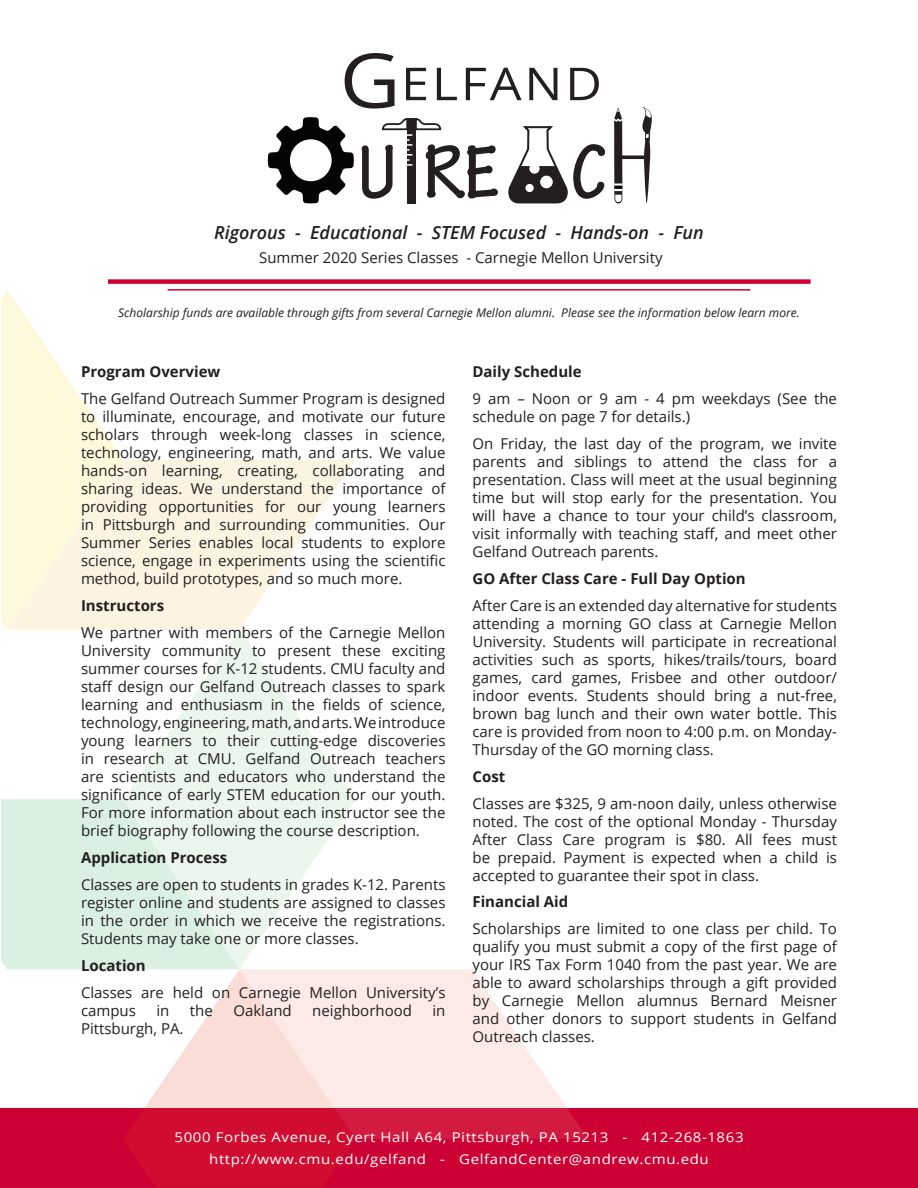
<style>
.page{position:relative;width:918px;height:1188px;background:#fff}
.page>*{position:absolute;margin:0;border:0;box-sizing:border-box;transform-origin:0 0}
.t1{font:700 condensed 81px "Tekton Pro";color:#231f20}
.t2{font:75.6px "Open Sans";color:#231f20;scale:1.11 1}
.t3{font:45.3px "Open Sans";letter-spacing:.055em;color:#231f20;scale:1.11 1}
.t4{font:italic 600 18px "Open Sans";color:#231f20}
.t5{font:15px/18px "Open Sans";color:#231f20;text-align:justify}
.t6{font:700 15px "Open Sans";color:#231f20}
.t7{font:13.5px "Open Sans";letter-spacing:.04em;color:#fff;scale:1.11 1}
.t8{font:italic 12px "Open Sans";color:#231f20}
</style>
<div class="page">
<div style="left:0;top:1108px;width:918px;height:80px;background:#c03"></div>
<svg style="left:124px;top:970px;width:231px;height:218px"></svg>
<svg style="left:239px;top:969px;width:349px;height:170px;fill:#fceae7"></svg>
<svg style="left:124px;top:630px;width:231px;height:339px;fill:#eef7f0"></svg>
<svg style="left:1px;top:799px;width:238px;height:170px;background:#def2e3"></svg>
<svg style="left:7px;top:460px;width:348px;height:170px;fill:#fcf4e0"></svg>
<svg style="left:1px;top:290px;width:122px;height:339px"></svg>
<hr style="left:619px;top:156px;width:28px;height:3px;background:#231f20">
<svg style="left:508px;top:126px;width:60px;height:78px"></svg>
<div style="left:540px;top:176px;width:13px;height:12px;background:#fff;border-radius:50%"></div>
<div style="left:529px;top:163px;width:11px;height:11px;background:#fff;border-radius:50%"></div>
<div style="left:525px;top:184px;width:9px;height:8px;background:#fff;border-radius:50%"></div>
<svg style="left:642px;top:107px;width:10px;height:96px"></svg>
<svg style="left:614px;top:107px;width:11px;height:97px"></svg>
<div style="left:407px;top:118px;width:9px;height:85px;background:#231f20"></div>
<svg style="left:381px;top:118px;width:61px;height:48px"></svg>
<svg style="left:268px;top:117px;width:86px;height:86px"></svg>
<div style="left:108px;top:279px;width:703px;height:5px;background:#c03"></div>
<hr style="left:168px;top:289px;width:582px;height:2px;background:#c03">
<p class="t2" style="left:340px;top:29px;width:57px">G</p>
<p class="t3" style="left:401px;top:53px;width:182px">ELFAND</p>
<p class="t1" style="left:358px;top:125px;width:144px">U RE</p>
<p class="t1" style="left:571px;top:125px;width:37px">C</p>
<p class="t4" style="left:214px;top:220px;width:491px">Rigorous - Educational - STEM Focused - Hands-on - Fun</p>
<p class="t5" style="left:259px;top:248px;width:405px">Summer 2020 Series Classes - Carnegie Mellon University</p>
<p class="t8" style="left:118px;top:304px;width:683px">Scholarship funds are available through gifts from several Carnegie Mellon alumni. Please see the information below learn more.</p>
<p class="t6" style="left:81px;top:360px;width:141px">Program Overview</p>
<p class="t5" style="left:81px;top:389px;width:366px">The Gelfand Outreach Summer Program is designed to illuminate, encourage, and motivate our future scholars through week-long classes in science, technology, engineering, math, and arts. We value hands-on learning, creating, collaborating and sharing ideas. We understand the importance of providing opportunities for our young learners in Pittsburgh and surrounding communities. Our Summer Series enables local students to explore science, engage in experiments using the scientific method, build prototypes, and so much more.</p>
<p class="t6" style="left:81px;top:594px;width:85px">Instructors</p>
<p class="t5" style="left:81px;top:623px;width:366px">We partner with members of the Carnegie Mellon University community to present these exciting summer courses for K-12 students. CMU faculty and staff design our Gelfand Outreach classes to spark learning and enthusiasm in the fields of science, technology, engineering, math, and arts. We introduce young learners to their cutting-edge discoveries in research at CMU. Gelfand Outreach teachers are scientists and educators who understand the significance of early STEM education for our youth.<br>For more information about each instructor see the brief biography following the course description.</p>
<p class="t6" style="left:81px;top:846px;width:148px">Application Process</p>
<p class="t5" style="left:81px;top:875px;width:366px">Classes are open to students in grades K-12. Parents register online and students are assigned to classes in the order in which we receive the registrations.<br>Students may take one or more classes.</p>
<p class="t6" style="left:81px;top:954px;width:66px">Location</p>
<p class="t5" style="left:81px;top:983px;width:366px">Classes are held on Carnegie Mellon University’s campus</p>
<p class="t5" style="left:156px;top:1001px;width:15px">in</p>
<p class="t5" style="left:190px;top:1001px;width:24px">the</p>
<p class="t5" style="left:233px;top:1001px;width:60px">Oakland</p>
<p class="t5" style="left:312px;top:1001px;width:101px">neighborhood</p>
<p class="t5" style="left:432px;top:1001px;width:15px">in</p>
<p class="t5" style="left:81px;top:1019px;width:104px">Pittsburgh, PA.</p>
<p class="t6" style="left:472px;top:360px;width:111px">Daily Schedule</p>
<p class="t5" style="left:472px;top:389px;width:366px">9 am – Noon or 9 am - 4 pm weekdays (See the schedule on page 7 for details.)</p>
<p class="t5" style="left:472px;top:434px;width:366px">On Friday, the last day of the program, we invite parents and siblings to attend the class for a presentation. Class will meet at the usual beginning time but will stop early for the presentation. You will have a chance to tour your child’s classroom, visit informally with teaching staff, and meet other Gelfand Outreach parents.</p>
<p class="t6" style="left:472px;top:567px;width:275px">GO After Class Care - Full Day Option</p>
<p class="t5" style="left:472px;top:596px;width:366px">After Care is an extended day alternative for students attending a morning GO class at Carnegie Mellon University. Students will participate in recreational activities such as sports, hikes/trails/tours, board games, card games, Frisbee and other outdoor/ indoor events. Students should bring a nut-free, brown bag lunch and their own water bottle. This care is provided from noon to 4:00 p.m. on Monday-Thursday of the GO morning class.</p>
<p class="t6" style="left:472px;top:765px;width:34px">Cost</p>
<p class="t5" style="left:472px;top:794px;width:366px">Classes are $325, 9 am-noon daily, unless otherwise noted. The cost of the optional Monday - Thursday After Class Care program is $80. All fees must be prepaid. Payment is expected when a child is accepted to guarantee their spot in class.</p>
<p class="t6" style="left:472px;top:891px;width:97px">Financial Aid</p>
<p class="t5" style="left:472px;top:920px;width:366px">Scholarships are limited to one class per child. To qualify you must submit a copy of the first page of your IRS Tax Form 1040 from the past year. We are able to award scholarships through a gift provided by Carnegie Mellon alumnus Bernard Meisner and other donors to support students in Gelfand Outreach classes.</p>
<p class="t7" style="left:175px;top:1128px;width:514px">5000 Forbes Avenue, Cyert Hall A64, Pittsburgh, PA 15213 - 412-268-1863</p>
<p class="t7" style="left:209px;top:1150px;width:452px">http://www.cmu.edu/gelfand - GelfandCenter@andrew.cmu.edu</p>
</div>
